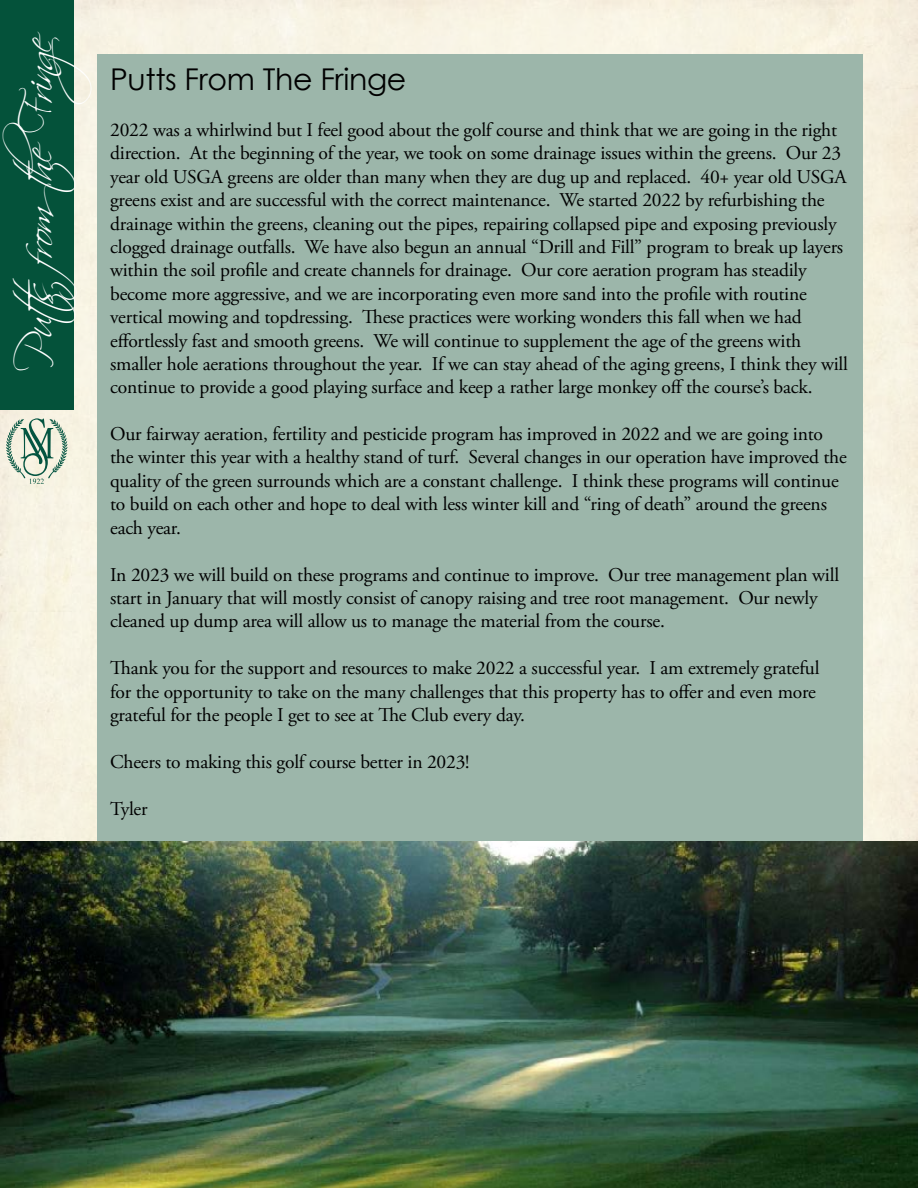
<style>
.page{position:relative;width:918px;height:1188px;background:#fff}
.page>*{position:absolute;margin:0;border:0;box-sizing:border-box;transform-origin:0 0}
.t1{font:43.5px "Scriptina";color:#fff}
.t2{font:30px "Century Gothic";letter-spacing:-.01em;color:#000}
.t3{font:19.5px/23.4px "Adobe Garamond Pro";letter-spacing:-.01em;color:#000}
</style>
<div class="page">
<div style="left:0;top:0;width:918px;height:841px;background:#f7f3e2"></div>
<div style="left:0;top:0;width:74px;height:410px;background:#04523a"></div>
<svg style="left:6px;top:418px;width:62px;height:66px;background:#bfcdbc"></svg>
<div style="left:97px;top:54px;width:765px;height:1078px;background:#9cb6aa"></div>
<img style="left:0;top:841px;width:918px;height:347px">
<h1 class="t1" style="left:11px;top:372px;width:370px;rotate:-90deg">P u tts fr omthe Fr inge</h1>
<h2 class="t2" style="left:110px;top:61px;width:298px">Putts From The Fringe</h2>
<p class="t3" style="left:110px;top:119px;width:739px">2022 was a whirlwind but I feel good about the golf course and think that we are going in the right direction. At the beginning of the year, we took on some drainage issues within the greens. Our 23 year old USGA greens are older than many when they are dug up and replaced. 40+ year old USGA greens exist and are successful with the correct maintenance. We started 2022 by refurbishing the drainage within the greens, cleaning out the pipes, repairing collapsed pipe and exposing previously clogged drainage outfalls. We have also begun an annual “Drill and Fill” program to break up layers within the soil profile and create channels for drainage. Our core aeration program has steadily become more aggressive, and we are incorporating even more sand into the profile with routine vertical mowing and topdressing. These practices were working wonders this fall when we had effortlessly fast and smooth greens. We will continue to supplement the age of the greens with smaller hole aerations throughout the year. If we can stay ahead of the aging greens, I think they will continue to provide a good playing surface and keep a rather large monkey off the course’s back.</p>
<p class="t3" style="left:110px;top:423px;width:738px">Our fairway aeration, fertility and pesticide program has improved in 2022 and we are going into the winter this year with a healthy stand of turf. Several changes in our operation have improved the quality of the green surrounds which are a constant challenge. I think these programs will continue to build on each other and hope to deal with less winter kill and “ring of death” around the greens each year.</p>
<p class="t3" style="left:110px;top:563px;width:731px">In 2023 we will build on these programs and continue to improve. Our tree management plan will start in January that will mostly consist of canopy raising and tree root management. Our newly cleaned up dump area will allow us to manage the material from the course.</p>
<p class="t3" style="left:110px;top:657px;width:711px">Thank you for the support and resources to make 2022 a successful year. I am extremely grateful for the opportunity to take on the many challenges that this property has to offer and even more grateful for the people I get to see at The Club every day.</p>
<p class="t3" style="left:110px;top:751px;width:361px">Cheers to making this golf course better in 2023!</p>
<p class="t3" style="left:110px;top:797px;width:39px">Tyler</p>
</div>
